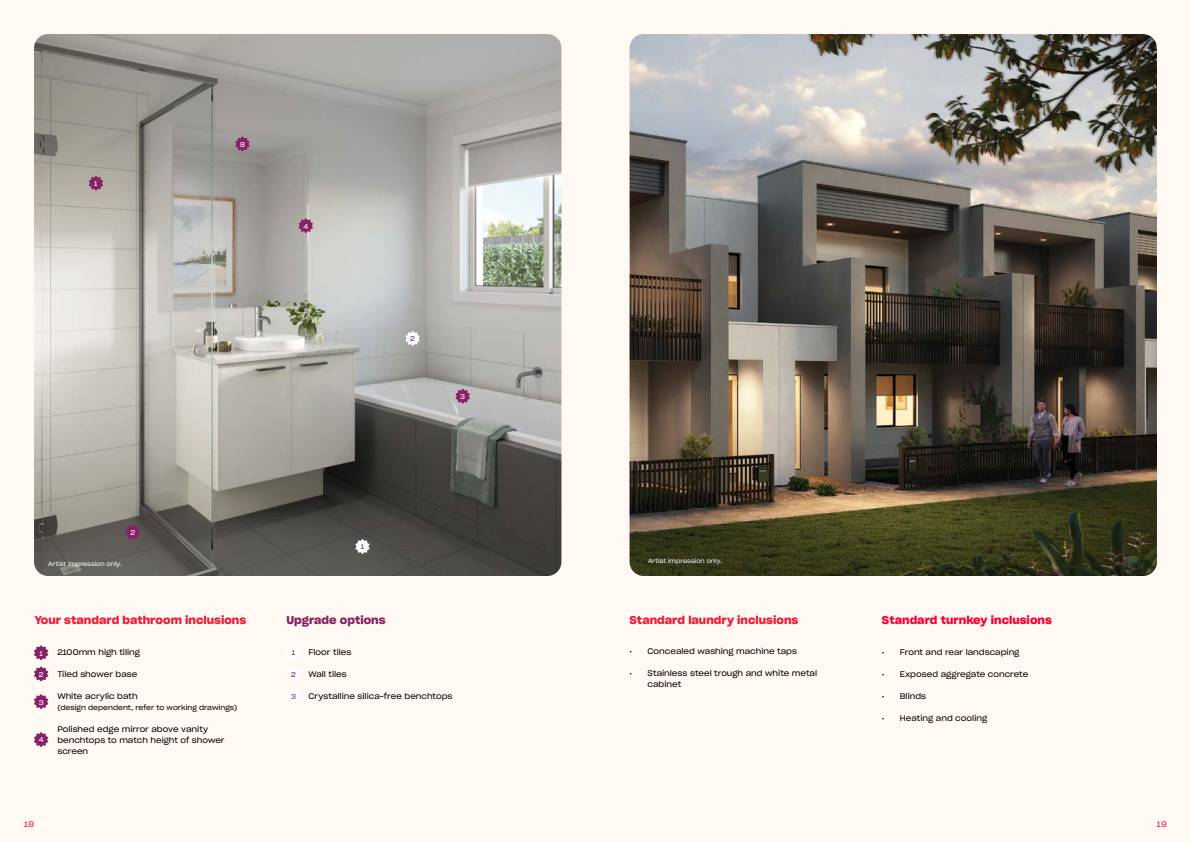
<style>
.page{position:relative;width:1191px;height:842px;background:#fff8f3}
.page>*{position:absolute;margin:0;border:0;box-sizing:border-box;transform-origin:0 0}
.t1{font:11px "Sharp Grotesk Sm Bold 21";letter-spacing:.005em;color:#ed1b36}
.t2{font:11px "Sharp Grotesk Sm Bold 21";letter-spacing:.005em;color:#fa0030}
.t3{font:11px "Sharp Grotesk Sm Bold 21";letter-spacing:.005em;color:#882163}
.t4{font:8px/11px "Sharp Grotesk Book 21";color:#000}
.t5{font:8px "Sharp Grotesk Book 21";color:#ed1b36}
.t6{font:7px "Sharp Grotesk Book 21";letter-spacing:-.005em;color:#000}
.t7{font:7px "Sharp Grotesk Book 21";color:#fff}
.t8{font:7px "Sharp Grotesk Book 21";color:#882163}
.t9{font:6px "Sharp Grotesk Book 21";color:#fff}
</style>
<div class="page">
<img style="left:34px;top:34px;width:527px;height:542px">
<img style="left:629px;top:34px;width:528px;height:542px">
<svg style="left:455px;top:389px;width:15px;height:15px"></svg>
<svg style="left:89px;top:176px;width:14px;height:15px"></svg>
<svg style="left:126px;top:525px;width:14px;height:15px"></svg>
<svg style="left:298px;top:218px;width:15px;height:15px"></svg>
<svg style="left:355px;top:539px;width:15px;height:15px"></svg>
<svg style="left:405px;top:331px;width:15px;height:15px"></svg>
<svg style="left:34px;top:645px;width:14px;height:15px"></svg>
<svg style="left:34px;top:666px;width:14px;height:15px"></svg>
<svg style="left:34px;top:694px;width:14px;height:15px"></svg>
<svg style="left:34px;top:732px;width:14px;height:15px"></svg>
<svg style="left:287px;top:645px;width:13px;height:14px"></svg>
<svg style="left:287px;top:667px;width:13px;height:14px"></svg>
<svg style="left:287px;top:689px;width:13px;height:14px"></svg>
<svg style="left:235px;top:136px;width:15px;height:15px"></svg>
<p class="t7" style="left:94px;top:178px;width:5px">1</p>
<p class="t7" style="left:240px;top:139px;width:6px">8</p>
<p class="t7" style="left:303px;top:220px;width:6px">4</p>
<p class="t8" style="left:410px;top:333px;width:6px">2</p>
<p class="t7" style="left:460px;top:391px;width:6px">3</p>
<p class="t7" style="left:130px;top:527px;width:6px">2</p>
<p class="t9" style="left:48px;top:559px;width:75px">Artist impression only.</p>
<h1 class="t1" style="left:35px;top:611px;width:213px">Your standard bathroom inclusions</h1>
<p class="t7" style="left:39px;top:647px;width:5px">1</p>
<p class="t7" style="left:39px;top:669px;width:6px">2</p>
<p class="t7" style="left:39px;top:696px;width:6px">3</p>
<p class="t7" style="left:39px;top:734px;width:6px">4</p>
<p class="t4" style="left:57px;top:646px;width:84px">2100mm high tiling</p>
<p class="t4" style="left:57px;top:668px;width:82px">Tiled shower base</p>
<p class="t4" style="left:57px;top:690px;width:82px">White acrylic bath</p>
<p class="t6" style="left:57px;top:702px;width:181px">(design dependent, refer to working drawings)</p>
<p class="t4" style="left:57px;top:723px;width:169px">Polished edge mirror above vanity benchtops to match height of shower screen</p>
<p class="t8" style="left:361px;top:541px;width:5px">1</p>
<h1 class="t3" style="left:286px;top:611px;width:101px">Upgrade options</h1>
<p class="t8" style="left:292px;top:647px;width:5px">1</p>
<p class="t8" style="left:291px;top:669px;width:6px">2</p>
<p class="t8" style="left:291px;top:690px;width:6px">3</p>
<p class="t4" style="left:308px;top:646px;width:44px">Floor tiles</p>
<p class="t4" style="left:308px;top:668px;width:40px">Wall tiles</p>
<p class="t4" style="left:308px;top:690px;width:145px">Crystalline silica-free benchtops</p>
<p class="t9" style="left:648px;top:556px;width:75px">Artist impression only.</p>
<h1 class="t1" style="left:629px;top:611px;width:170px">Standard laundry inclusions</h1>
<h1 class="t2" style="left:882px;top:611px;width:171px">Standard turnkey inclusions</h1>
<p class="t4" style="left:882px;top:646px;width:139px">• Front and rear landscaping</p>
<p class="t4" style="left:882px;top:668px;width:148px">• Exposed aggregate concrete</p>
<p class="t4" style="left:882px;top:690px;width:46px">• Blinds</p>
<p class="t4" style="left:882px;top:712px;width:107px">• Heating and cooling</p>
<p class="t4" style="left:629px;top:645px;width:169px">• Concealed washing machine taps</p>
<p class="t4" style="left:647px;top:667px;width:171px;text-indent:-18px">• Stainless steel trough and white metal cabinet</p>
<p class="t5" style="left:24px;top:818px;width:11px">18</p>
<p class="t5" style="left:1157px;top:818px;width:11px">19</p>
</div>
